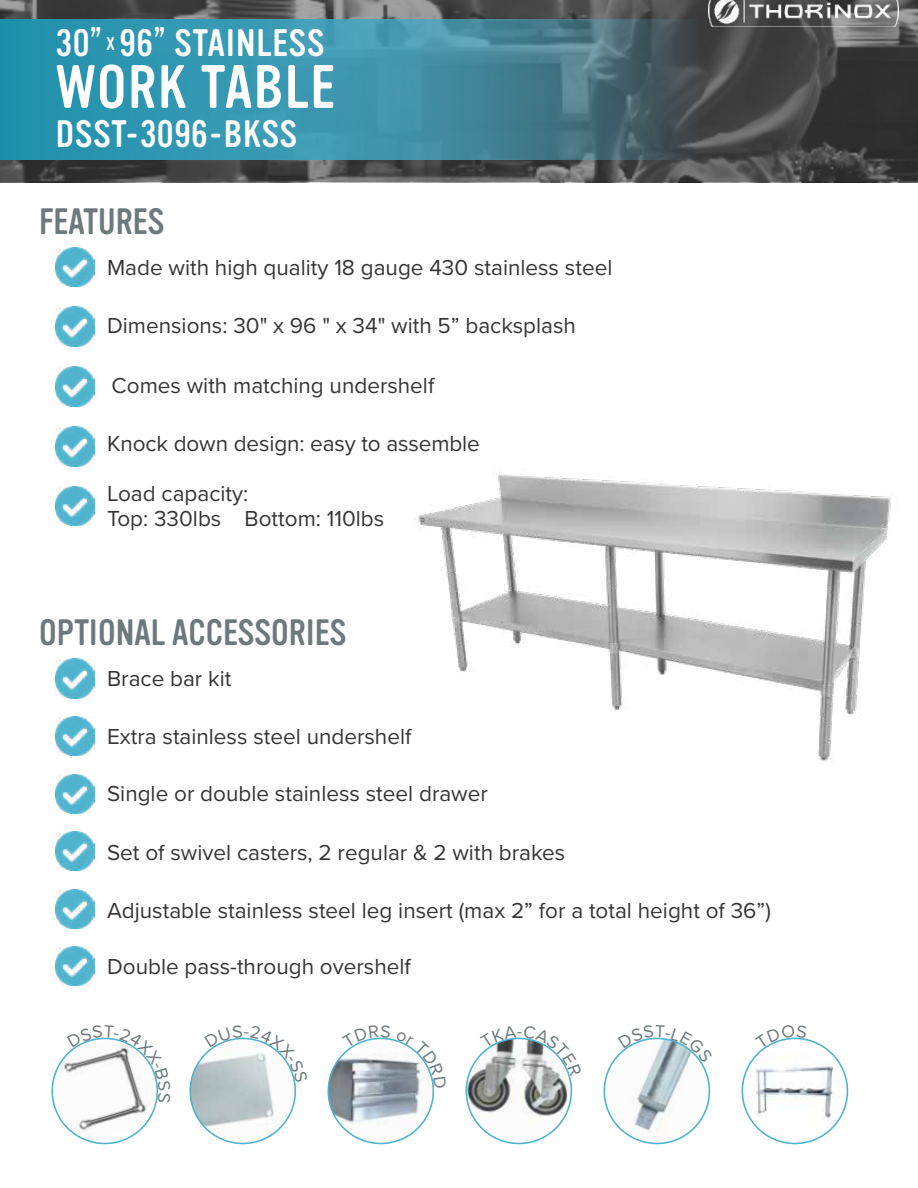
<style>
.page{position:relative;width:918px;height:1188px;background:#fff}
.page>*{position:absolute;margin:0;border:0;box-sizing:border-box;transform-origin:0 0}
.t1{font:60px "Vinyl OT";letter-spacing:.025em;color:#fff}
.t2{font:37.5px "Vinyl OT";letter-spacing:.025em;color:#fff}
.t3{font:36px "Vinyl OT";color:#6e797d}
.t4{font:22.5px/25.5px "Proxima Nova";color:#373637}
</style>
<div class="page">
<img style="left:604px;top:1038px;width:105px;height:106px;border-radius:53px">
<img style="left:742px;top:1038px;width:105px;height:106px;border-radius:53px">
<img style="left:466px;top:1038px;width:105px;height:106px;border-radius:53px">
<img style="left:190px;top:1038px;width:105px;height:106px;border-radius:53px">
<img style="left:330px;top:1054px;width:103px;height:90px">
<img style="left:52px;top:1053px;width:105px;height:88px">
<img style="left:415px;top:472px;width:476px;height:293px">
<img style="left:56px;top:247px;width:39px;height:39px">
<img style="left:56px;top:427px;width:39px;height:39px">
<img style="left:56px;top:486px;width:39px;height:40px">
<img style="left:56px;top:307px;width:39px;height:39px">
<img style="left:56px;top:717px;width:39px;height:39px">
<img style="left:56px;top:367px;width:39px;height:39px">
<img style="left:56px;top:889px;width:39px;height:39px">
<img style="left:56px;top:947px;width:39px;height:39px">
<img style="left:56px;top:659px;width:39px;height:39px">
<img style="left:56px;top:832px;width:39px;height:39px">
<img style="left:56px;top:774px;width:39px;height:39px">
<svg style="left:0;top:0;width:917px;height:182px;background:#4a4a4b"></svg>
<img style="left:708px;top:0;width:190px;height:27px">
<svg style="left:0;top:19px;width:697px;height:140px;background:#3b889d"></svg>
<hr style="left:917px;top:0;width:1px;height:183px;background:#373637">
<svg style="left:618px;top:1037px;width:84px;height:26px"></svg>
<svg style="left:763px;top:1037px;width:44px;height:11px"></svg>
<svg style="left:480px;top:1037px;width:90px;height:39px"></svg>
<svg style="left:204px;top:1037px;width:92px;height:46px"></svg>
<svg style="left:342px;top:1037px;width:92px;height:51px"></svg>
<svg style="left:67px;top:1037px;width:91px;height:66px"></svg>
<h2 class="t2" style="left:56px;top:22px;width:270px">30” <sup>X</sup> 96” STAINLESS</h2>
<h1 class="t1" style="left:56px;top:54px;width:281px">WORK TABLE</h1>
<h2 class="t2" style="left:56px;top:114px;width:243px">DSST-3096-BKSS</h2>
<h3 class="t3" style="left:39px;top:202px;width:127px">FEATURES</h3>
<p class="t4" style="left:107px;top:254px;width:507px">Made with high quality 18 gauge 430 stainless steel</p>
<p class="t4" style="left:107px;top:311px;width:470px">Dimensions: 30" x 96 " x 34" with 5” backsplash</p>
<p class="t4" style="left:112px;top:371px;width:324px">Comes with matching undershelf</p>
<p class="t4" style="left:107px;top:430px;width:374px">Knock down design: easy to assemble</p>
<p class="t4" style="left:107px;top:480px;width:279px">Load capacity:<br>Top: 330lbs Bottom: 110lbs</p>
<h3 class="t3" style="left:39px;top:613px;width:308px">OPTIONAL ACCESSORIES</h3>
<p class="t4" style="left:107px;top:665px;width:126px">Brace bar kit</p>
<p class="t4" style="left:107px;top:723px;width:306px">Extra stainless steel undershelf</p>
<p class="t4" style="left:107px;top:780px;width:382px">Single or double stainless steel drawer</p>
<p class="t4" style="left:107px;top:839px;width:460px">Set of swivel casters, 2 regular &amp; 2 with brakes</p>
<p class="t4" style="left:107px;top:896px;width:665px">Adjustable stainless steel leg insert (max 2” for a total height of 36”)</p>
<p class="t4" style="left:107px;top:952px;width:305px">Double pass-through overshelf</p>
</div>
